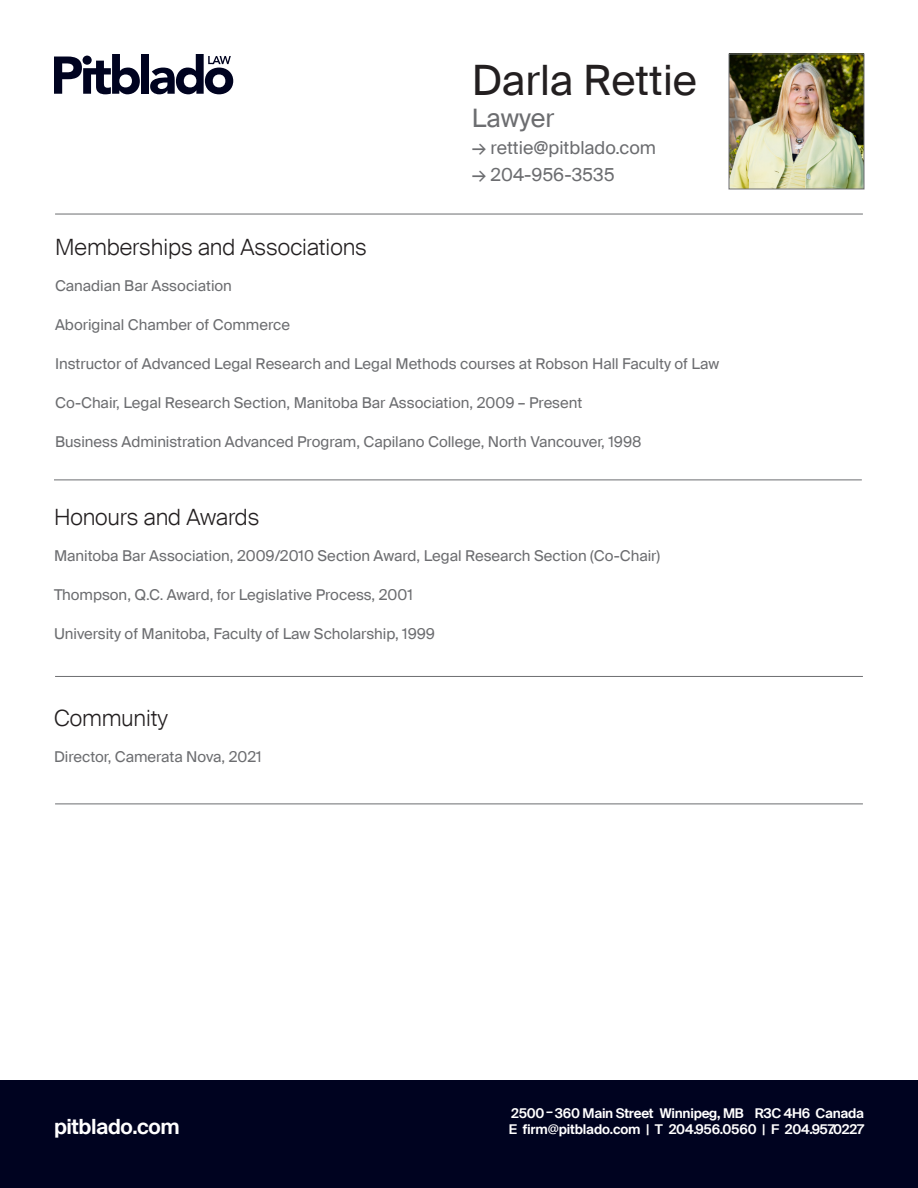
<style>
.page{position:relative;width:918px;height:1188px;background:#fff}
.page>*{position:absolute;margin:0;border:0;box-sizing:border-box;transform-origin:0 0}
.t1{font:42px "Suisse Intl";color:#231f20}
.t2{font:25.5px "Suisse Intl";color:#6c6d70}
.t3{font:300 22.5px "Suisse Intl";color:#231f20}
.t4{font:600 21px "Suisse Intl";letter-spacing:-.02em;color:#fff}
.t5{font:18px "Suisse Intl";color:#6c6d70}
.t6{font:15px "Suisse Intl";color:#6c6d70}
.t7{font:600 13.5px "Suisse Intl";letter-spacing:-.02em;color:#fff}
</style>
<div class="page">
<div style="left:0;top:1080px;width:918px;height:108px;background:#000320"></div>
<hr style="left:55px;top:214px;width:808px;height:1px;background:#6c6d70">
<hr style="left:55px;top:676px;width:808px;height:1px;background:#6c6d70">
<hr style="left:55px;top:804px;width:808px;height:1px;background:#6c6d70">
<hr style="left:54px;top:480px;width:808px;height:1px;background:#6c6d70">
<img style="left:731px;top:56px;width:131px;height:131px">
<div style="left:729px;top:54px;width:135px;height:135px;border:1px solid #6c6d70"></div>
<div style="left:141px;top:54px;width:8px;height:40px;background:#000320"></div>
<svg style="left:150px;top:54px;width:83px;height:40px"></svg>
<svg style="left:54px;top:54px;width:86px;height:40px"></svg>
<p class="t1" style="left:472px;top:56px;width:227px">Darla Rettie</p>
<p class="t2" style="left:472px;top:103px;width:84px">Lawyer</p>
<p class="t5" style="left:472px;top:137px;width:186px">→ rettie@pitblado.com</p>
<p class="t5" style="left:472px;top:164px;width:144px">→ 204-956-3535</p>
<p class="t3" style="left:55px;top:234px;width:313px">Memberships and Associations</p>
<p class="t6" style="left:55px;top:277px;width:178px">Canadian Bar Association</p>
<p class="t6" style="left:55px;top:316px;width:237px">Aboriginal Chamber of Commerce</p>
<p class="t6" style="left:55px;top:355px;width:666px">Instructor of Advanced Legal Research and Legal Methods courses at Robson Hall Faculty of Law</p>
<p class="t6" style="left:55px;top:394px;width:529px">Co-Chair, Legal Research Section, Manitoba Bar Association, 2009 – Present</p>
<p class="t6" style="left:55px;top:433px;width:588px">Business Administration Advanced Program, Capilano College, North Vancouver, 1998</p>
<p class="t3" style="left:54px;top:504px;width:207px">Honours and Awards</p>
<p class="t6" style="left:54px;top:547px;width:608px">Manitoba Bar Association, 2009/2010 Section Award, Legal Research Section (Co-Chair)</p>
<p class="t6" style="left:54px;top:586px;width:360px">Thompson, Q.C. Award, for Legislative Process, 2001</p>
<p class="t6" style="left:54px;top:625px;width:383px">University of Manitoba, Faculty of Law Scholarship, 1999</p>
<p class="t3" style="left:54px;top:705px;width:116px">Community</p>
<p class="t6" style="left:54px;top:748px;width:209px">Director, Camerata Nova, 2021</p>
<p class="t7" style="left:511px;top:1105px;width:354px">2500 – 360 Main Street Winnipeg, MB R3C 4H6 Canada</p>
<p class="t4" style="left:54px;top:1114px;width:127px">pitblado.com</p>
<p class="t7" style="left:509px;top:1122px;width:357px">E firm@pitblado.com | T 204.956.0560 | F 204.957.0227</p>
</div>
